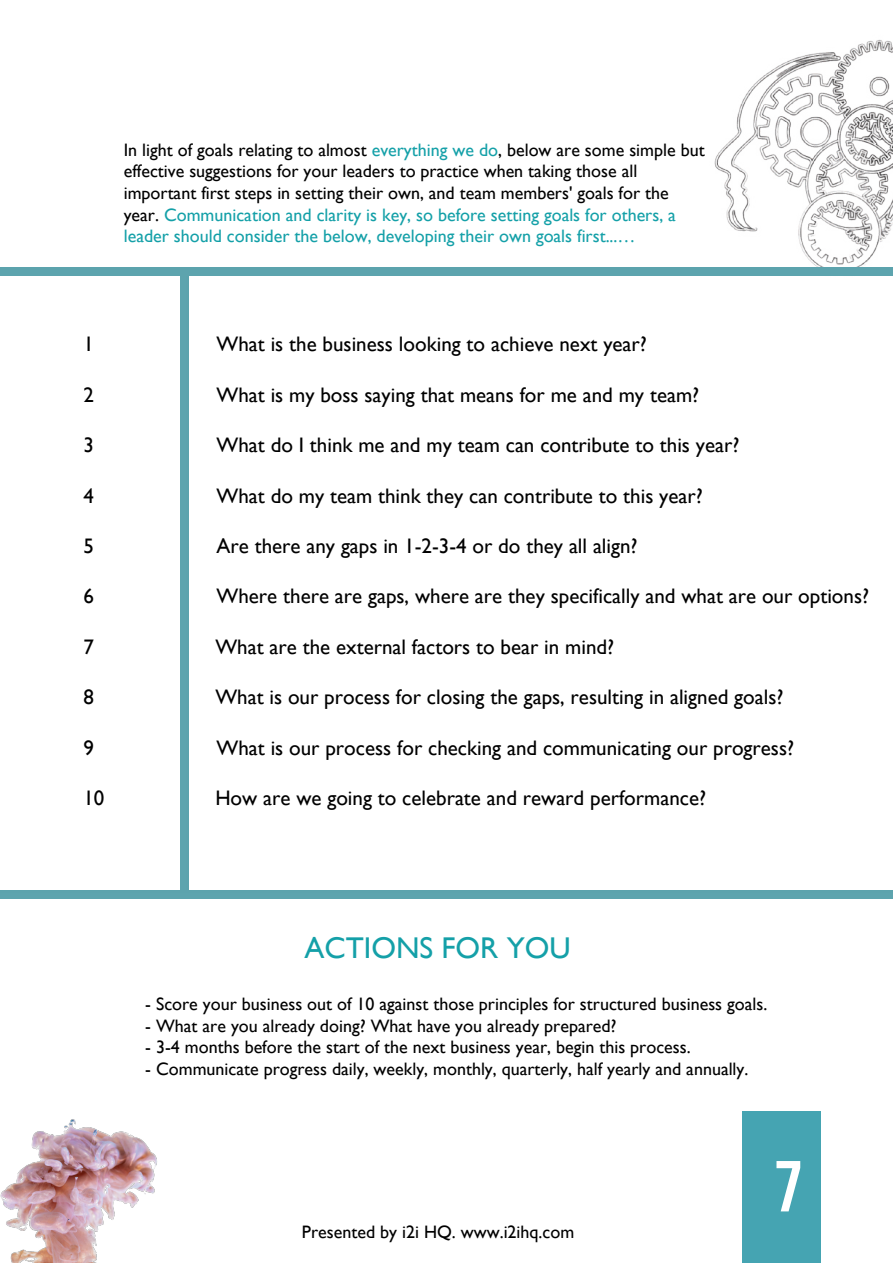
<style>
.page{position:relative;width:893px;height:1263px;background:#fff}
.page>*{position:absolute;margin:0;border:0;box-sizing:border-box;transform-origin:0 0}
.t1{font:700 72px "Bebas Neue";color:#fff}
.t2{font:30px "Gill Sans";color:#14a0a8}
.t3{font:21px "Gill Sans";color:#000}
.t4{font:18px/21.6px "Gill Sans";color:#000}
.s1{color:#14a0a8}
</style>
<div class="page">
<img style="left:0;top:1119px;width:157px;height:144px">
<img style="left:687px;top:39px;width:206px;height:229px">
<div style="left:742px;top:1111px;width:79px;height:152px;background:#45a4b2"></div>
<div style="left:180px;top:276px;width:8px;height:615px;background:#5da4ae"></div>
<div style="left:0;top:891px;width:892px;height:8px;background:#5da4ae"></div>
<div style="left:0;top:268px;width:893px;height:8px;background:#5da4ae"></div>
<p class="t4" style="left:124px;top:139px;width:582px">In light of goals relating to almost <span class="s1">everything we do</span>, below are some simple but effective suggestions for your leaders to practice when taking those all important first steps in setting their own, and team members' goals for the year. <span class="s1">Communication and clarity is key, so before setting goals for others, a leader should consider the below, developing their own goals first...…</span></p>
<p class="t3" style="left:83px;top:332px;width:12px">1</p>
<p class="t3" style="left:83px;top:382px;width:12px">2</p>
<p class="t3" style="left:83px;top:433px;width:12px">3</p>
<p class="t3" style="left:83px;top:483px;width:12px">4</p>
<p class="t3" style="left:83px;top:533px;width:12px">5</p>
<p class="t3" style="left:83px;top:584px;width:12px">6</p>
<p class="t3" style="left:83px;top:634px;width:12px">7</p>
<p class="t3" style="left:83px;top:685px;width:12px">8</p>
<p class="t3" style="left:83px;top:735px;width:12px">9</p>
<p class="t3" style="left:83px;top:785px;width:23px">10</p>
<p class="t3" style="left:217px;top:332px;width:432px">What is the business looking to achieve next year?</p>
<p class="t3" style="left:217px;top:382px;width:484px">What is my boss saying that means for me and my team?</p>
<p class="t3" style="left:217px;top:433px;width:524px">What do I think me and my team can contribute to this year?</p>
<p class="t3" style="left:217px;top:483px;width:488px">What do my team think they can contribute to this year?</p>
<p class="t3" style="left:217px;top:533px;width:423px">Are there any gaps in 1-2-3-4 or do they all align?</p>
<p class="t3" style="left:217px;top:584px;width:654px">Where there are gaps, where are they specifically and what are our options?</p>
<p class="t3" style="left:215px;top:634px;width:400px">What are the external factors to bear in mind?</p>
<p class="t3" style="left:215px;top:685px;width:570px">What is our process for closing the gaps, resulting in aligned goals?</p>
<p class="t3" style="left:217px;top:735px;width:579px">What is our process for checking and communicating our progress?</p>
<p class="t3" style="left:215px;top:785px;width:492px">How are we going to celebrate and reward performance?</p>
<h2 class="t2" style="left:304px;top:930px;width:268px">ACTIONS FOR YOU</h2>
<p class="t4" style="left:145px;top:993px;width:623px">- Score your business out of 10 against those principles for structured business goals.</p>
<p class="t4" style="left:145px;top:1015px;width:473px">- What are you already doing? What have you already prepared?</p>
<p class="t4" style="left:145px;top:1036px;width:547px">- 3-4 months before the start of the next business year, begin this process.</p>
<p class="t4" style="left:145px;top:1058px;width:605px">- Communicate progress daily, weekly, monthly, quarterly, half yearly and annually.</p>
<p class="t4" style="left:302px;top:1220px;width:274px">Presented by i2i HQ. www.i2ihq.com</p>
<h1 class="t1" style="left:774px;top:1147px;width:30px">7</h1>
</div>
